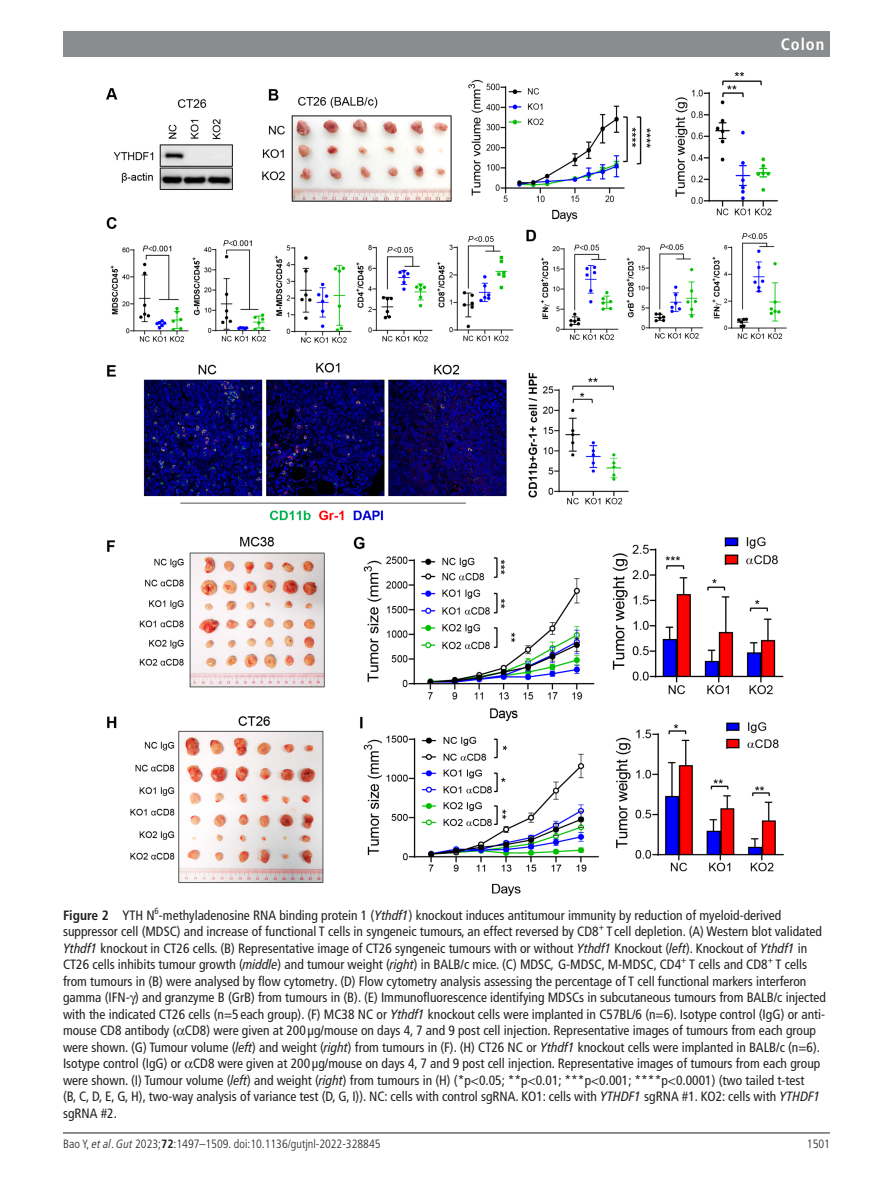
<style>
.page{position:relative;width:893px;height:1191px;background:#fff}
.page>*{position:absolute;margin:0;border:0;box-sizing:border-box;transform-origin:0 0}
.t1{font:700 condensed 16.5px "Frutiger LT Pro";letter-spacing:.055em;color:#fff}
.t2{font:condensed 13.5px/16.5px "Frutiger LT Pro";color:#231f20}
.t3{font:300 condensed 12px "Frutiger LT Pro";color:#231f20}
.t4{font:condensed 9px "Frutiger LT Pro";color:#231f20}
.s1{font-style:italic}
.s2{font-weight:700}
</style>
<div class="page">
<hr style="left:63px;top:1132px;width:767px;height:1px;background:#231f20">
<div style="left:63px;top:31px;width:767px;height:25px;background:#8a8c8e"></div>
<img style="left:106px;top:72px;width:680px;height:823px">
<p class="t1" style="left:781px;top:34px;width:45px">Colon</p>
<p class="t4" style="left:155px;top:905px;width:6px">6</p>
<p class="t2" style="left:63px;top:923px;width:760px">suppressor cell (MDSC) and increase of functional T cells in syngeneic tumours, an effect reversed by CD8<sup>+</sup> T cell depletion. (A) Western blot validated<br><span class="s1">Ythdf1</span> knockout in CT26 cells. (B) Representative image of CT26 syngeneic tumours with or without <span class="s1">Ythdf1</span> Knockout (<span class="s1">left</span>). Knockout of <span class="s1">Ythdf1</span> in<br>CT26 cells inhibits tumour growth (<span class="s1">middle</span>) and tumour weight (<span class="s1">right</span>) in BALB/c mice. (C) MDSC<span class="s1">,</span> G-MDSC, M-MDSC, CD4<sup>+</sup> T cells and CD8</p>
<p class="t2" style="left:63px;top:907px;width:720px"><span class="s2">Figure 2</span> YTH N -methyladenosine RNA binding protein 1 (<span class="s1">Ythdf1</span>) knockout induces antitumour immunity by reduction of myeloid-derived</p>
<p class="t4" style="left:768px;top:954px;width:7px">+</p>
<p class="t2" style="left:63px;top:956px;width:764px;text-indent:713px">T cells from tumours in (B) were analysed by flow cytometry. (D) Flow cytometry analysis assessing the percentage of T cell functional markers interferon gamma (IFN- ) and granzyme B (GrB) from tumours in (B). (E) Immunofluorescence identifying MDSCs in subcutaneous tumours from BALB/c injected with the indicated CT26 cells (n=5 each group). (F) MC38 NC or <span class="s1">Ythdf1</span> knockout cells were implanted in C57BL/6 (n=6). Isotype control (IgG) or anti&shy;mouse CD8 antibody ( CD8) were given at 200 µg/mouse on days 4, 7 and 9 post cell injection. Representative images of tumours from each group were shown. (G) Tumour volume (<span class="s1">left</span>) and weight (<span class="s1">right</span>) from tumours in (F). (H) CT26 NC or <span class="s1">Ythdf1</span> knockout cells were implanted in BALB/c (n=6).<br>Isotype control (IgG) or CD8 were given at 200 µg/mouse on days 4, 7 and 9 post cell injection. Representative images of tumours from each group were shown. (I) Tumour volume (<span class="s1">left</span>) and weight (<span class="s1">right</span>) from tumours in (H) (*p&lt;0.05; **p&lt;0.01; ***p&lt;0.001; ****p&lt;0.0001) (two tailed t-test<br>(B, C, D, E, G, H), two-way analysis of variance test (D, G, I)). NC: cells with control sgRNA. KO1: cells with <span class="s1">YTHDF1</span> sgRNA #1. KO2: cells with <span class="s1">YTHDF1 </span>sgRNA #2.</p>
<p class="t3" style="left:63px;top:1136px;width:319px">Bao Y, <span class="s1">et al</span>. <span class="s1">Gut</span> 2023;<span class="s2">72</span>:1497–1509. doi:10.1136/gutjnl-2022-328845</p>
<p class="t3" style="left:807px;top:1136px;width:25px">1501</p>
</div>
